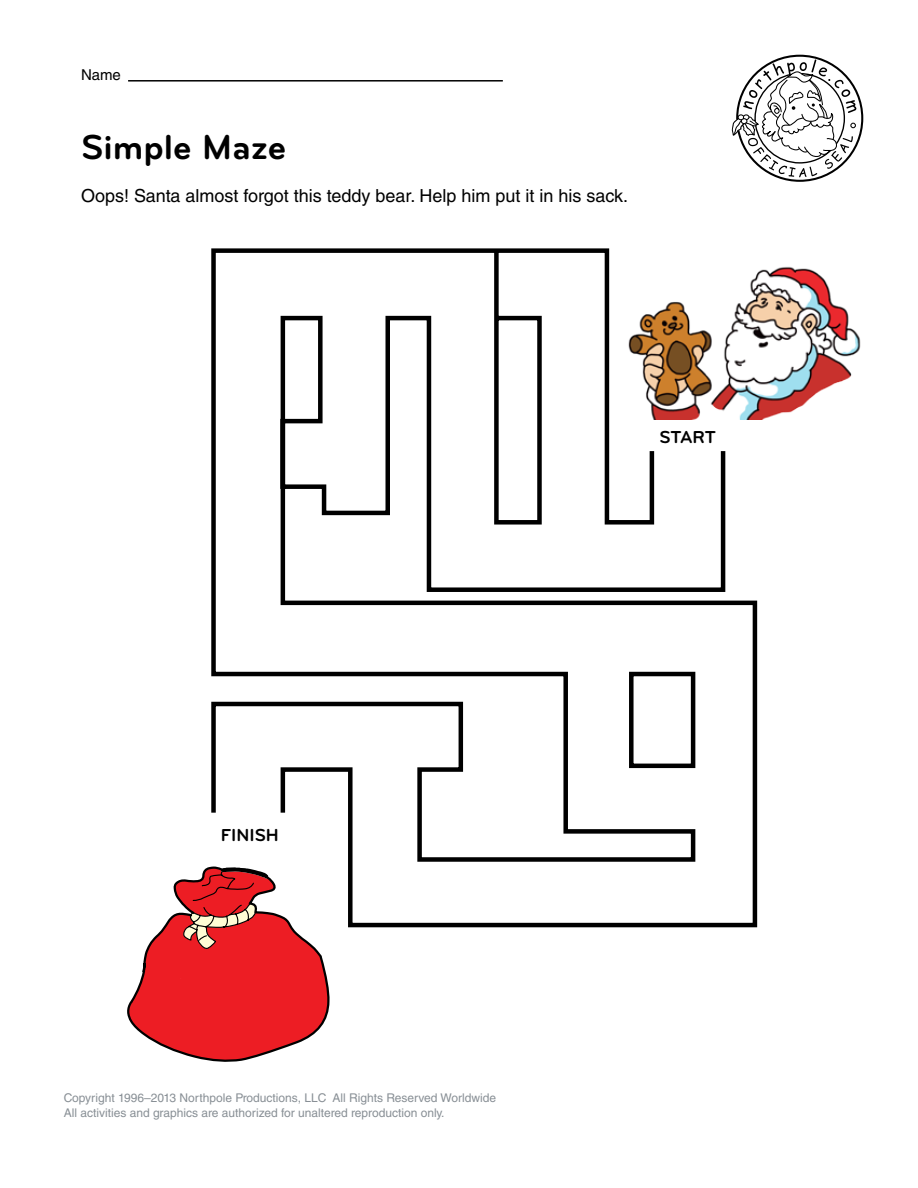
<style>
.page{position:relative;width:918px;height:1188px;background:#fff}
.page>*{position:absolute;margin:0;border:0;box-sizing:border-box;transform-origin:0 0}
.t1{font:700 36px "Bryant";color:#000}
.t2{font:18px "Helvetica LT Std";color:#000}
.t3{font:700 18px "Bryant";color:#000}
.t4{font:15px "Helvetica LT Std";color:#000}
.t5{font:12px/14.4px "Helvetica LT Std";color:#888f95}
</style>
<div class="page">
<svg style="left:732px;top:54px;width:132px;height:128px"></svg>
<hr style="left:128px;top:80px;width:375px;height:2px;background:#000">
<svg style="left:211px;top:248px;width:548px;height:680px"></svg>
<svg style="left:127px;top:865px;width:202px;height:197px"></svg>
<img style="left:620px;top:261px;width:241px;height:158px">
<p class="t4" style="left:81px;top:66px;width:42px">Name</p>
<h1 class="t1" style="left:81px;top:125px;width:207px">Simple Maze</h1>
<h2 class="t2" style="left:81px;top:185px;width:549px">Oops! Santa almost forgot this teddy bear. Help him put it in his sack.</h2>
<h2 class="t3" style="left:659px;top:426px;width:58px">Start</h2>
<h2 class="t3" style="left:221px;top:824px;width:59px">Finish</h2>
<p class="t5" style="left:64px;top:1091px;width:434px">Copyright 1996–2013 Northpole Productions, LLC All Rights Reserved Worldwide<br>All activities and graphics are authorized for unaltered reproduction only.</p>
</div>
